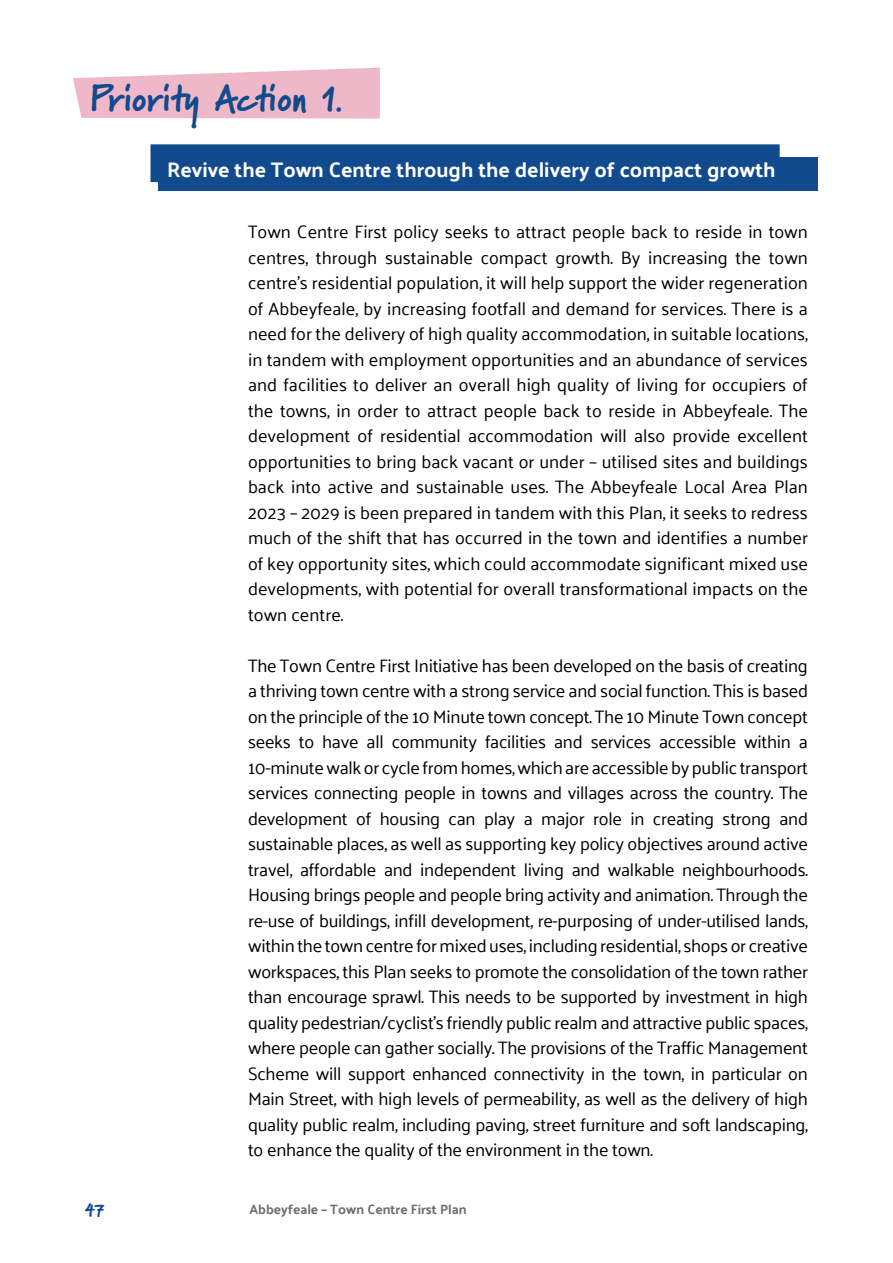
<style>
.page{position:relative;width:893px;height:1263px;background:#fff}
.page>*{position:absolute;margin:0;border:0;box-sizing:border-box;transform-origin:0 0}
.t1{font:900 37.5px "Marydale";letter-spacing:-.015em;color:#114b8d}
.t2{font:700 21px "Palanquin";color:#fff}
.t3{font:18px/25.5px "Palanquin";letter-spacing:-.005em;color:#000;text-align:justify}
.t4{font:900 18px "Marydale";color:#114b8d}
.t5{font:700 13.5px "Palanquin";color:#6d6e71}
</style>
<div class="page">
<svg style="left:73px;top:68px;width:307px;height:51px;background:#f0c0ce"></svg>
<div style="left:159px;top:157px;width:659px;height:34px;background:#114b8d"></div>
<svg style="left:150px;top:144px;width:630px;height:47px"></svg>
<h1 class="t1" style="left:90px;top:76px;width:255px">Priority Action 1.</h1>
<p class="t2" style="left:167px;top:158px;width:610px">Revive the Town Centre through the delivery of compact growth</p>
<p class="t3" style="left:248px;top:219px;width:561px">Town Centre First policy seeks to attract people back to reside in town centres, through sustainable compact growth. By increasing the town centre’s residential population, it will help support the wider regeneration of Abbeyfeale, by increasing footfall and demand for services. There is a need for the delivery of high quality accommodation, in suitable locations, in tandem with employment opportunities and an abundance of services and facilities to deliver an overall high quality of living for occupiers of the towns, in order to attract people back to reside in Abbeyfeale. The development of residential accommodation will also provide excellent opportunities to bring back vacant or under – utilised sites and buildings back into active and sustainable uses. The Abbeyfeale Local Area Plan 2023 – 2029 is been prepared in tandem with this Plan, it seeks to redress much of the shift that has occurred in the town and identifies a number of key opportunity sites, which could accommodate significant mixed use developments, with potential for overall transformational impacts on the town centre.</p>
<p class="t3" style="left:248px;top:653px;width:561px">The Town Centre First Initiative has been developed on the basis of creating a thriving town centre with a strong service and social function. This is based on the principle of the 10 Minute town concept. The 10 Minute Town concept seeks to have all community facilities and services accessible within a 10-minute walk or cycle from homes, which are accessible by public transport services connecting people in towns and villages across the country. The development of housing can play a major role in creating strong and sustainable places, as well as supporting key policy objectives around active travel, affordable and independent living and walkable neighbourhoods.<br>Housing brings people and people bring activity and animation. Through the re-use of buildings, infill development, re-purposing of under-utilised lands, within the town centre for mixed uses, including residential, shops or creative workspaces, this Plan seeks to promote the consolidation of the town rather than encourage sprawl. This needs to be supported by investment in high quality pedestrian/cyclist’s friendly public realm and attractive public spaces, where people can gather socially. The provisions of the Traffic Management Scheme will support enhanced connectivity in the town, in particular on Main Street, with high levels of permeability, as well as the delivery of high quality public realm, including paving, street furniture and soft landscaping, to enhance the quality of the environment in the town.</p>
<p class="t4" style="left:85px;top:1199px;width:21px">47</p>
<p class="t5" style="left:249px;top:1201px;width:219px">Abbeyfeale – Town Centre First Plan</p>
</div>
